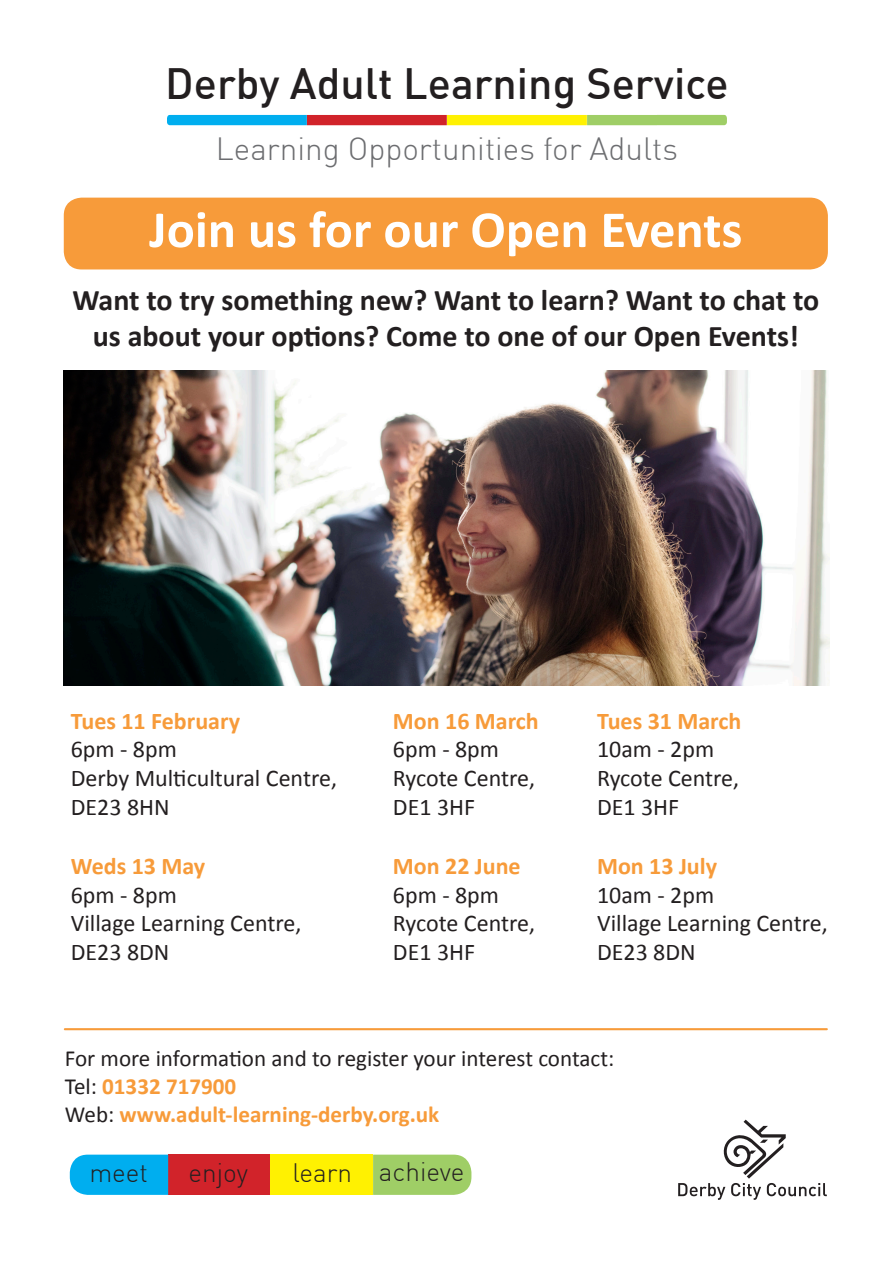
<style>
.page{position:relative;width:893px;height:1263px;background:#fff}
.page>*{position:absolute;margin:0;border:0;box-sizing:border-box;transform-origin:0 0}
.t1{font:700 52.5px "Calibri";color:#fff}
.t2{font:500 42.9px "DIN";color:#231f20}
.t3{font:300 31.5px "DIN";color:#6c6d70}
.t4{font:700 30px/36px "Calibri";color:#231f20;text-align:center}
.t5{font:300 26.1px "DIN";color:#231f20}
.t6{font:24px "Calibri";color:#231f20}
.t7{font:700 24px "Calibri";color:#f79b3a}
.t8{font:23.1px "Calibri";color:#231f20}
.t9{font:700 23.1px "Calibri";color:#f79b3a}
.s1{font-weight:400;color:#231f20}
</style>
<div class="page">
<svg style="left:167px;top:115px;width:560px;height:10px;background:#9ca460"></svg>
<div style="left:64px;top:198px;width:764px;height:71px;background:#f79b3a;border-radius:18px"></div>
<svg style="left:678px;top:1120px;width:149px;height:80px"></svg>
<svg style="left:69px;top:1154px;width:403px;height:41px;background:#828c81"></svg>
<div style="left:271px;top:1154px;width:102px;height:41px;background:#fff101"></div>
<hr style="left:65px;top:1028px;width:762px;height:2px;background:#f79b3a">
<img style="left:64px;top:371px;width:765px;height:314px">
<p class="t2" style="left:165px;top:56px;width:565px">Derby Adult Learning Service</p>
<p class="t3" style="left:216px;top:129px;width:464px">Learning Opportunities for Adults</p>
<p class="t1" style="left:149px;top:196px;width:595px">Join us for our Open Events</p>
<p class="t4" style="left:72px;top:282px;width:748px">Want to try something new? Want to learn? Want to chat to us about your options? Come to one of our Open Events!</p>
<p class="t7" style="left:71px;top:705px;width:171px">Tues 11 February</p>
<p class="t6" style="left:71px;top:734px;width:108px">6pm - 8pm</p>
<p class="t6" style="left:71px;top:763px;width:268px">Derby Multicultural Centre,</p>
<p class="t6" style="left:71px;top:792px;width:100px">DE23 8HN</p>
<p class="t7" style="left:71px;top:850px;width:136px">Weds 13 May</p>
<p class="t6" style="left:71px;top:879px;width:108px">6pm - 8pm</p>
<p class="t6" style="left:71px;top:908px;width:232px">Village Learning Centre,</p>
<p class="t6" style="left:71px;top:937px;width:100px">DE23 8DN</p>
<p class="t7" style="left:393px;top:705px;width:147px">Mon 16 March</p>
<p class="t6" style="left:393px;top:734px;width:108px">6pm - 8pm</p>
<p class="t6" style="left:393px;top:763px;width:144px">Rycote Centre,</p>
<p class="t6" style="left:393px;top:792px;width:84px">DE1 3HF</p>
<p class="t7" style="left:393px;top:850px;width:129px">Mon 22 June</p>
<p class="t6" style="left:393px;top:879px;width:108px">6pm - 8pm</p>
<p class="t6" style="left:393px;top:908px;width:144px">Rycote Centre,</p>
<p class="t6" style="left:393px;top:937px;width:84px">DE1 3HF</p>
<p class="t7" style="left:597px;top:705px;width:146px">Tues 31 March</p>
<p class="t6" style="left:597px;top:734px;width:119px">10am - 2pm</p>
<p class="t6" style="left:597px;top:763px;width:144px">Rycote Centre,</p>
<p class="t6" style="left:597px;top:792px;width:84px">DE1 3HF</p>
<p class="t7" style="left:597px;top:850px;width:122px">Mon 13 July</p>
<p class="t6" style="left:597px;top:879px;width:119px">10am - 2pm</p>
<p class="t6" style="left:597px;top:908px;width:232px">Village Learning Centre,</p>
<p class="t6" style="left:597px;top:937px;width:100px">DE23 8DN</p>
<p class="t8" style="left:65px;top:1044px;width:551px">For more information and to register your interest contact:</p>
<p class="t9" style="left:65px;top:1072px;width:173px"><span class="s1">Tel:</span> 01332 717900</p>
<p class="t9" style="left:65px;top:1099px;width:376px"><span class="s1">Web:</span> www.adult-learning-derby.org.uk</p>
<p class="t5" style="left:89px;top:1156px;width:60px">meet</p>
<p class="t5" style="left:189px;top:1156px;width:61px">enjoy</p>
<p class="t5" style="left:293px;top:1157px;width:61px">learn</p>
<p class="t5" style="left:379px;top:1156px;width:87px">achieve</p>
</div>
